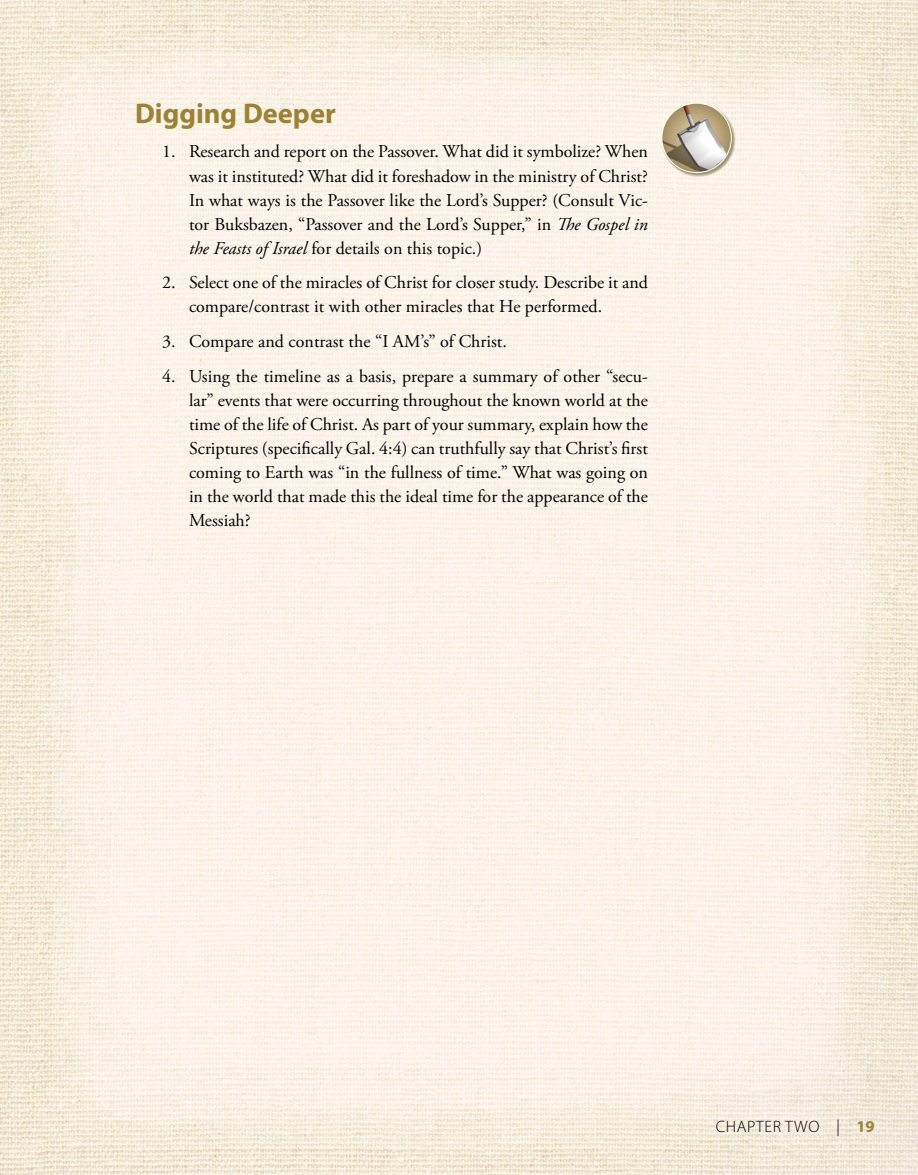
<style>
.page{position:relative;width:918px;height:1175px;background:#fff}
.page>*{position:absolute;margin:0;border:0;box-sizing:border-box;transform-origin:0 0}
.Section_Break{font:700 28.5px "Myriad Pro";color:#9b8235}
.Bullet{font:18px/24px "Adobe Garamond Pro";color:#000;text-align:justify}
.t1{font:300 16.5px "Myriad Pro";color:#000}
.t2{font:700 16.5px "Myriad Pro";color:#9b8235}
.s1{font-style:italic}
.s2{font-weight:300;color:#000}
</style>
<div class="page">
<img style="left:0;top:0;width:918px;height:1174px">
<div style="left:662px;top:103px;width:74px;height:74px;background:#45390c;opacity:.5"></div>
<img style="left:662px;top:103px;width:69px;height:70px;border-radius:35px">
<div style="left:661px;top:103px;width:71px;height:70px;border:1px solid #fff;border-radius:50%"></div>
<p class="Section_Break" style="left:135px;top:94px;width:202px">Digging Deeper</p>
<p class="Bullet" style="left:189px;top:140px;width:461px;text-indent:-27px">1. Research and report on the Passover. What did it symbolize? When was it instituted? What did it foreshadow in the ministry of Christ?<br>In what ways is the Passover like the Lord’s Supper? (Consult Vic&shy;tor Buksbazen, “Passover and the Lord’s Supper,” in <span class="s1">The Gospel in the Feasts of Israel</span> for details on this topic.)</p>
<p class="Bullet" style="left:189px;top:271px;width:461px;text-indent:-27px">2. Select one of the miracles of Christ for closer study. Describe it and compare/contrast it with other miracles that He performed.</p>
<p class="Bullet" style="left:162px;top:330px;width:346px">3. Compare and contrast the “I AM’s” of Christ.</p>
<p class="Bullet" style="left:189px;top:365px;width:461px;text-indent:-27px">4. Using the timeline as a basis, prepare a summary of other “secu&shy;lar” events that were occurring throughout the known world at the time of the life of Christ. As part of your summary, explain how the Scriptures (specifically Gal. 4:4) can truthfully say that Christ’s first coming to Earth was “in the fullness of time.” What was going on in the world that made this the ideal time for the appearance of the Messiah?</p>
<p class="t1" style="left:716px;top:1116px;width:20px">CHAPTER</p>
<p class="t1" style="left:785px;top:1116px;width:19px">TWO</p>
<p class="t2" style="left:836px;top:1115px;width:40px"><span class="s2">|</span> 19</p>
</div>
